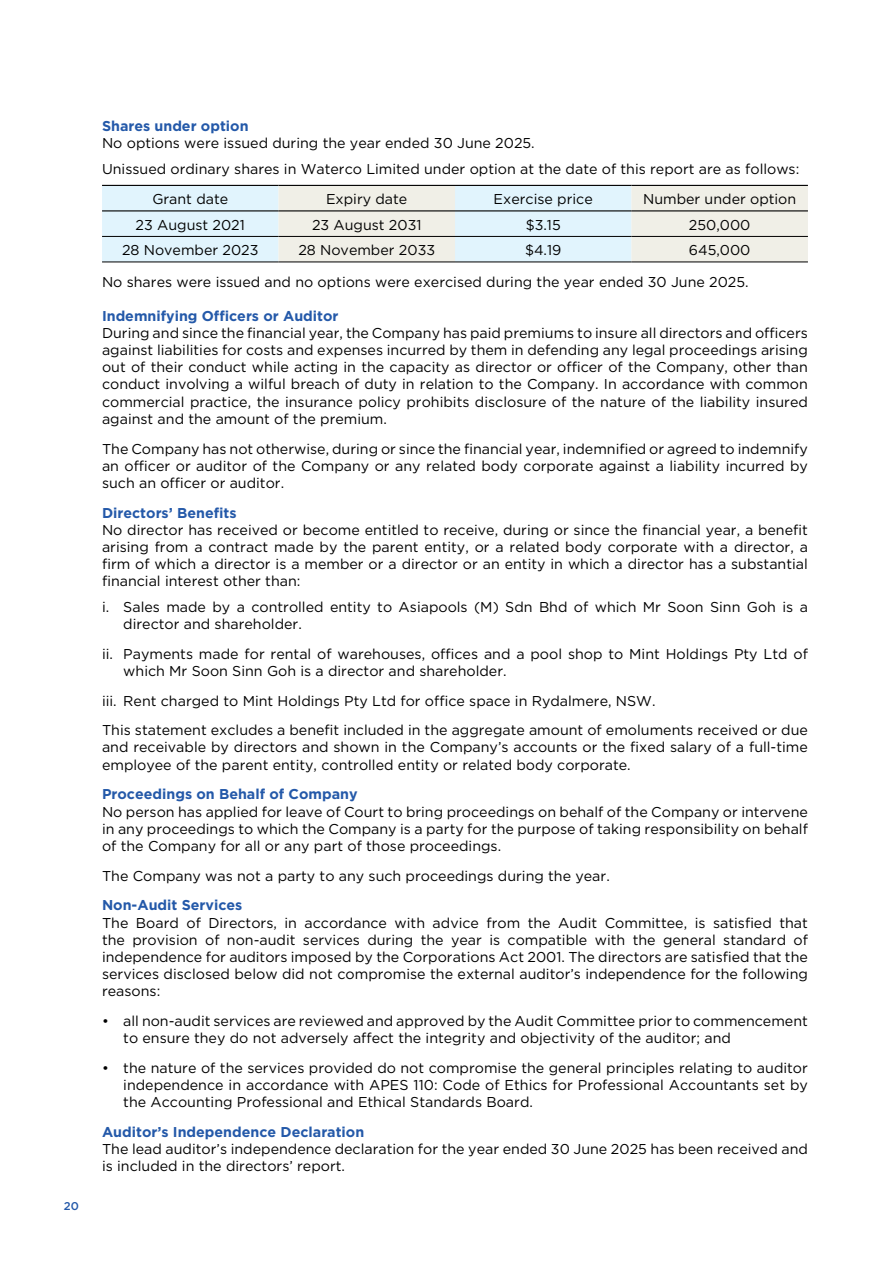
<style>
.page{position:relative;width:893px;height:1263px;background:#fff}
.page>*{position:absolute;margin:0;border:0;box-sizing:border-box;transform-origin:0 0}
.t1{font:14.25px/17.1px "Gotham HTF";color:#000}
.t2{font:700 14.25px "Gotham HTF";color:#2459a9}
.t3{font:500 11.25px "Gotham HTF";color:#2459a9}
</style>
<div class="page">
<svg style="left:102px;top:186px;width:706px;height:76px;background:#e5edee"></svg>
<hr style="left:102px;top:185px;width:177px;height:1px;background:#000">
<hr style="left:279px;top:185px;width:176px;height:1px;background:#000">
<hr style="left:455px;top:185px;width:176px;height:1px;background:#000">
<hr style="left:631px;top:185px;width:177px;height:1px;background:#000">
<hr style="left:102px;top:210px;width:177px;height:1px;background:#000">
<hr style="left:279px;top:210px;width:176px;height:1px;background:#000">
<hr style="left:455px;top:210px;width:176px;height:1px;background:#000">
<hr style="left:631px;top:210px;width:177px;height:1px;background:#000">
<hr style="left:102px;top:236px;width:177px;height:1px;background:#000">
<hr style="left:279px;top:236px;width:176px;height:1px;background:#000">
<hr style="left:455px;top:236px;width:176px;height:1px;background:#000">
<hr style="left:631px;top:236px;width:177px;height:1px;background:#000">
<hr style="left:102px;top:262px;width:177px;height:1px;background:#000">
<hr style="left:279px;top:262px;width:176px;height:1px;background:#000">
<hr style="left:455px;top:262px;width:176px;height:1px;background:#000">
<hr style="left:631px;top:262px;width:177px;height:1px;background:#000">
<p class="t3" style="left:64px;top:1199px;width:17px">20</p>
<p class="t2" style="left:102px;top:118px;width:148px">Shares under option</p>
<p class="t1" style="left:102px;top:130px;width:699px;line-height:25.7px">No options were issued during the year ended 30 June 2025.<br>Unissued ordinary shares in Waterco Limited under option at the date of this report are as follows:</p>
<p class="t1" style="left:152px;top:190px;width:77px">Grant date</p>
<p class="t1" style="left:326px;top:190px;width:83px">Expiry date</p>
<p class="t1" style="left:494px;top:190px;width:101px">Exercise price</p>
<p class="t1" style="left:643px;top:190px;width:155px">Number under option</p>
<p class="t1" style="left:136px;top:216px;width:111px">23 August 2021</p>
<p class="t1" style="left:312px;top:216px;width:111px">23 August 2031</p>
<p class="t1" style="left:526px;top:216px;width:37px">$3.15</p>
<p class="t1" style="left:689px;top:216px;width:63px">250,000</p>
<p class="t1" style="left:122px;top:241px;width:138px">28 November 2023</p>
<p class="t1" style="left:298px;top:241px;width:138px">28 November 2033</p>
<p class="t1" style="left:525px;top:241px;width:38px">$4.19</p>
<p class="t1" style="left:689px;top:241px;width:63px">645,000</p>
<p class="t1" style="left:102px;top:273px;width:648px">No shares were issued and no options were exercised during the year ended 30 June 2025.</p>
<p class="t2" style="left:102px;top:308px;width:238px">Indemnifying Officers or Auditor</p>
<p class="t1" style="left:102px;top:324px;width:707px;text-align:justify">During and since the financial year, the Company has paid premiums to insure all directors and officers against liabilities for costs and expenses incurred by them in defending any legal proceedings arising out of their conduct while acting in the capacity as director or officer of the Company, other than conduct involving a wilful breach of duty in relation to the Company. In accordance with common commercial practice, the insurance policy prohibits disclosure of the nature of the liability insured against and the amount of the premium.</p>
<p class="t1" style="left:102px;top:440px;width:707px;text-align:justify">The Company has not otherwise, during or since the financial year, indemnified or agreed to indemnify an officer or auditor of the Company or any related body corporate against a liability incurred by such an officer or auditor.</p>
<p class="t2" style="left:102px;top:504px;width:136px">Directors’ Benefits</p>
<p class="t1" style="left:102px;top:521px;width:707px;text-align:justify">No director has received or become entitled to receive, during or since the financial year, a benefit arising from a contract made by the parent entity, or a related body corporate with a director, a firm of which a director is a member or a director or an entity in which a director has a substantial financial interest other than:</p>
<p class="t1" style="left:123px;top:598px;width:686px;text-indent:-21px">i. Sales made by a controlled entity to Asiapools (M) Sdn Bhd of which Mr Soon Sinn Goh is a director and shareholder.</p>
<p class="t1" style="left:123px;top:645px;width:686px;text-indent:-21px">ii. Payments made for rental of warehouses, offices and a pool shop to Mint Holdings Pty Ltd of which Mr Soon Sinn Goh is a director and shareholder.</p>
<p class="t1" style="left:102px;top:685px;width:707px;line-height:29.8px">iii. Rent charged to Mint Holdings Pty Ltd for office space in Rydalmere, NSW.<br>This statement excludes a benefit included in the aggregate amount of emoluments received or due</p>
<p class="t1" style="left:102px;top:739px;width:707px">and receivable by directors and shown in the Company’s accounts or the fixed salary of a full-time employee of the parent entity, controlled entity or related body corporate.</p>
<p class="t2" style="left:102px;top:786px;width:257px">Proceedings on Behalf of Company</p>
<p class="t1" style="left:102px;top:803px;width:707px;text-align:justify">No person has applied for leave of Court to bring proceedings on behalf of the Company or intervene in any proceedings to which the Company is a party for the purpose of taking responsibility on behalf of the Company for all or any part of those proceedings.</p>
<p class="t1" style="left:102px;top:867px;width:509px">The Company was not a party to any such proceedings during the year.</p>
<p class="t2" style="left:102px;top:897px;width:142px">Non-Audit Services</p>
<p class="t1" style="left:102px;top:914px;width:707px;text-align:justify">The Board of Directors, in accordance with advice from the Audit Committee, is satisfied that the provision of non-audit services during the year is compatible with the general standard of independence for auditors imposed by the Corporations Act 2001. The directors are satisfied that the services disclosed below did not compromise the external auditor’s independence for the following reasons:</p>
<p class="t1" style="left:123px;top:1012px;width:686px;text-indent:-21px">• all non-audit services are reviewed and approved by the Audit Committee prior to commencement to ensure they do not adversely affect the integrity and objectivity of the auditor; and</p>
<p class="t1" style="left:123px;top:1059px;width:686px;text-align:justify;text-indent:-21px">• the nature of the services provided do not compromise the general principles relating to auditor independence in accordance with APES 110: Code of Ethics for Professional Accountants set by the Accounting Professional and Ethical Standards Board.</p>
<p class="t2" style="left:102px;top:1123px;width:264px">Auditor’s Independence Declaration</p>
<p class="t1" style="left:102px;top:1140px;width:707px">The lead auditor’s independence declaration for the year ended 30 June 2025 has been received and is included in the directors’ report.</p>
</div>
